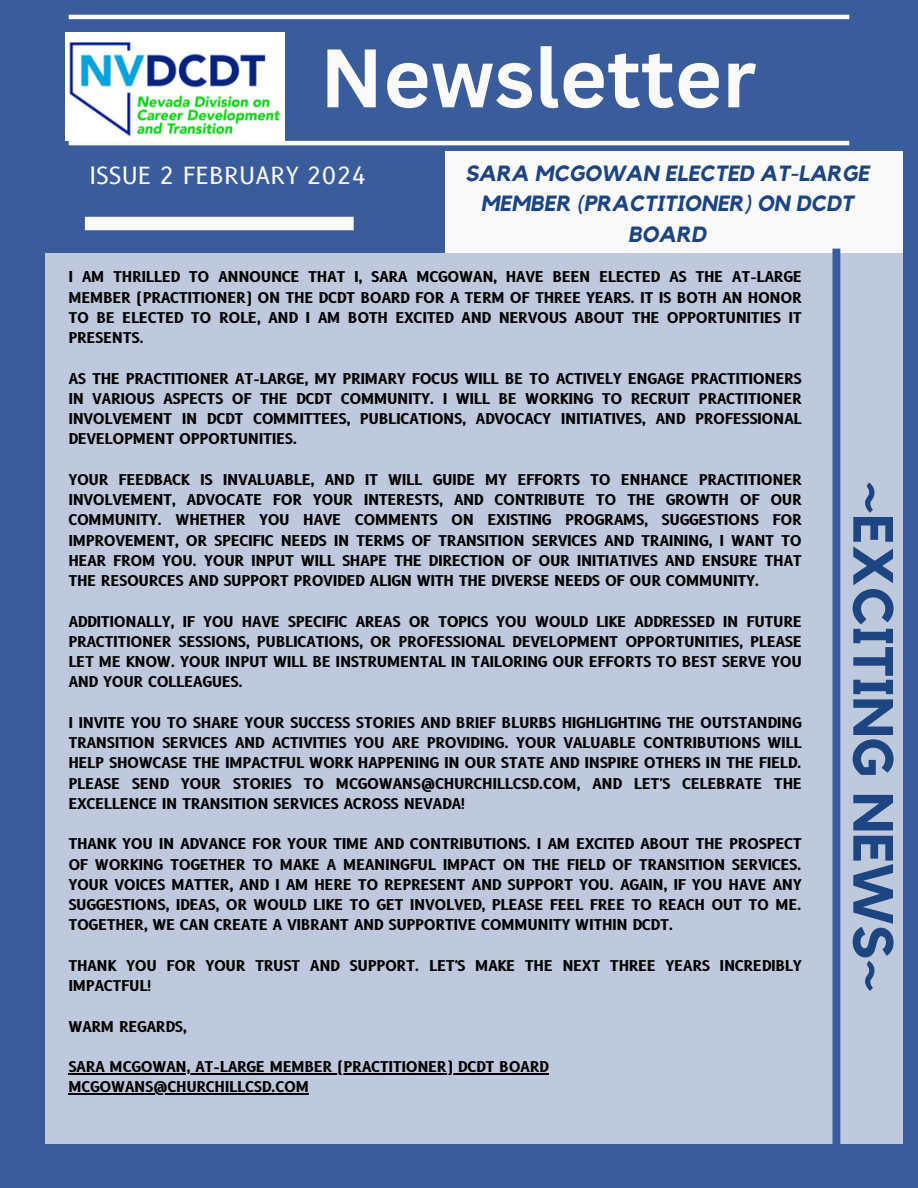
<style>
.page{position:relative;width:918px;height:1188px;background:#3b5c9b}
.page>*{position:absolute;margin:0;border:0;box-sizing:border-box;transform-origin:0 0}
.t1{font:700 81px "Canva Sans";color:#fafafa}
.t2{font:700 55.95px "Kollektif";color:#1d4581}
.t3{font:23.1px "B612";color:#fafafa}
.t4{font:italic 700 21.9px/30.3px "Kollektif";color:#1d4581;text-align:center}
.t5{font:700 14.55px/20.2px "B612";color:#000;text-align:justify}
</style>
<div class="page">
<div style="left:85px;top:217px;width:269px;height:13px;background:#fafafa"></div>
<div style="left:445px;top:151px;width:458px;height:109px;background:#fafafa"></div>
<div style="left:46px;top:253px;width:857px;height:891px;background:#bfc9dd"></div>
<div style="left:833px;top:249px;width:7px;height:939px;background:#3b5c9b"></div>
<hr style="left:69px;top:15px;width:780px;height:4px;background:#fafafa">
<hr style="left:69px;top:141px;width:780px;height:4px;background:#fafafa">
<img style="left:66px;top:33px;width:218px;height:108px">
<hr style="left:69px;top:1073px;width:480px;height:1px;background:#000">
<hr style="left:69px;top:1093px;width:240px;height:2px;background:#000">
<p class="t1" style="left:320px;top:21px;width:438px">Newsletter</p>
<p class="t3" style="left:89px;top:161px;width:279px">ISSUE 2 FEBRUARY 2024</p>
<p class="t4" style="left:465px;top:159px;width:406px">SARA MCGOWAN ELECTED AT-LARGE<br>MEMBER (PRACTITIONER) ON DCDT<br>BOARD</p>
<p class="t5" style="left:69px;top:267px;width:735px">I AM THRILLED TO ANNOUNCE THAT I, SARA MCGOWAN, HAVE BEEN ELECTED AS THE AT-LARGE MEMBER (PRACTITIONER) ON THE DCDT BOARD FOR A TERM OF THREE YEARS. IT IS BOTH AN HONOR TO BE ELECTED TO ROLE, AND I AM BOTH EXCITED AND NERVOUS ABOUT THE OPPORTUNITIES IT PRESENTS.</p>
<p class="t5" style="left:69px;top:368px;width:735px">AS THE PRACTITIONER AT-LARGE, MY PRIMARY FOCUS WILL BE TO ACTIVELY ENGAGE PRACTITIONERS IN VARIOUS ASPECTS OF THE DCDT COMMUNITY. I WILL BE WORKING TO RECRUIT PRACTITIONER INVOLVEMENT IN DCDT COMMITTEES, PUBLICATIONS, ADVOCACY INITIATIVES, AND PROFESSIONAL DEVELOPMENT OPPORTUNITIES.</p>
<p class="t5" style="left:69px;top:469px;width:735px">YOUR FEEDBACK IS INVALUABLE, AND IT WILL GUIDE MY EFFORTS TO ENHANCE PRACTITIONER INVOLVEMENT, ADVOCATE FOR YOUR INTERESTS, AND CONTRIBUTE TO THE GROWTH OF OUR COMMUNITY. WHETHER YOU HAVE COMMENTS ON EXISTING PROGRAMS, SUGGESTIONS FOR IMPROVEMENT, OR SPECIFIC NEEDS IN TERMS OF TRANSITION SERVICES AND TRAINING, I WANT TO HEAR FROM YOU. YOUR INPUT WILL SHAPE THE DIRECTION OF OUR INITIATIVES AND ENSURE THAT THE RESOURCES AND SUPPORT PROVIDED ALIGN WITH THE DIVERSE NEEDS OF OUR COMMUNITY.</p>
<p class="t5" style="left:69px;top:611px;width:735px">ADDITIONALLY, IF YOU HAVE SPECIFIC AREAS OR TOPICS YOU WOULD LIKE ADDRESSED IN FUTURE PRACTITIONER SESSIONS, PUBLICATIONS, OR PROFESSIONAL DEVELOPMENT OPPORTUNITIES, PLEASE LET ME KNOW. YOUR INPUT WILL BE INSTRUMENTAL IN TAILORING OUR EFFORTS TO BEST SERVE YOU AND YOUR COLLEAGUES.</p>
<p class="t5" style="left:69px;top:712px;width:735px">I INVITE YOU TO SHARE YOUR SUCCESS STORIES AND BRIEF BLURBS HIGHLIGHTING THE OUTSTANDING TRANSITION SERVICES AND ACTIVITIES YOU ARE PROVIDING. YOUR VALUABLE CONTRIBUTIONS WILL HELP SHOWCASE THE IMPACTFUL WORK HAPPENING IN OUR STATE AND INSPIRE OTHERS IN THE FIELD.<br>PLEASE SEND YOUR STORIES TO MCGOWANS@CHURCHILLCSD.COM, AND LET'S CELEBRATE THE EXCELLENCE IN TRANSITION SERVICES ACROSS NEVADA!</p>
<p class="t5" style="left:69px;top:834px;width:735px">THANK YOU IN ADVANCE FOR YOUR TIME AND CONTRIBUTIONS. I AM EXCITED ABOUT THE PROSPECT OF WORKING TOGETHER TO MAKE A MEANINGFUL IMPACT ON THE FIELD OF TRANSITION SERVICES.<br>YOUR VOICES MATTER, AND I AM HERE TO REPRESENT AND SUPPORT YOU. AGAIN, IF YOU HAVE ANY SUGGESTIONS, IDEAS, OR WOULD LIKE TO GET INVOLVED, PLEASE FEEL FREE TO REACH OUT TO ME.<br>TOGETHER, WE CAN CREATE A VIBRANT AND SUPPORTIVE COMMUNITY WITHIN DCDT.</p>
<p class="t5" style="left:69px;top:955px;width:735px">THANK YOU FOR YOUR TRUST AND SUPPORT. LET'S MAKE THE NEXT THREE YEARS INCREDIBLY<br>IMPACTFUL!</p>
<p class="t5" style="left:69px;top:1016px;width:120px">WARM REGARDS,</p>
<p class="t5" style="left:69px;top:1057px;width:482px">SARA MCGOWAN, AT-LARGE MEMBER (PRACTITIONER) DCDT BOARD</p>
<p class="t5" style="left:69px;top:1077px;width:242px">MCGOWANS@CHURCHILLCSD.COM</p>
<p class="t2" style="left:899px;top:481px;width:513px;rotate:90deg">~EXCITING NEWS~</p>
</div>
